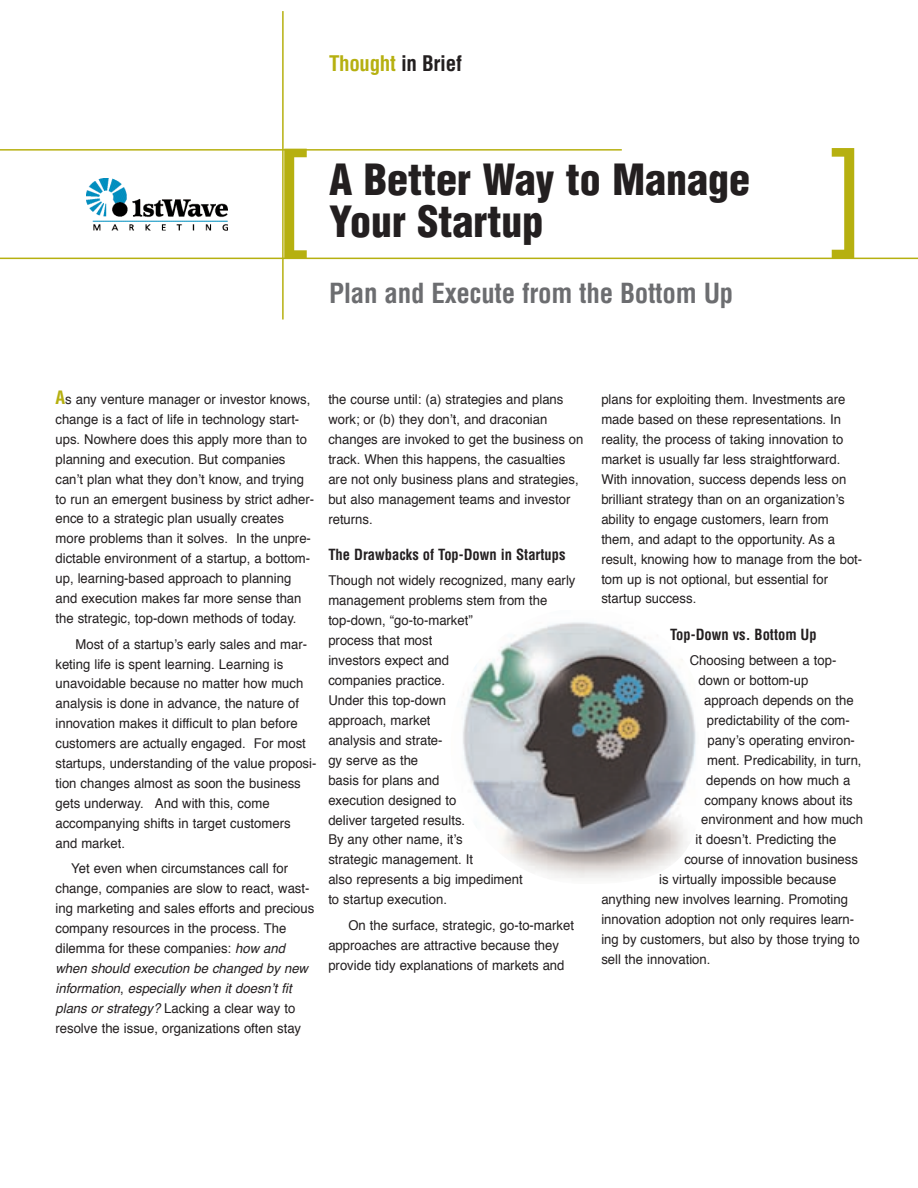
<style>
.page{position:relative;width:918px;height:1188px;background:#fff}
.page>*{position:absolute;margin:0;border:0;box-sizing:border-box;transform-origin:0 0}
.t1{font:120px "Helvetica";color:#b6b010}
.t2{font:900 condensed 42px/42px "Helvetica";color:#231f20}
.t3{font:700 condensed 27px "Helvetica";letter-spacing:-.01em;color:#6c6d70}
.t4{font:700 condensed 21px "Helvetica";letter-spacing:-.015em;color:#b6b010}
.t5{font:700 condensed 15px "Helvetica";color:#231f20}
.t6{font:13.5px/20px "Helvetica";color:#231f20}
.s1{color:#231f20}
.s2{font-weight:700;font-stretch:condensed;font-size:18px;color:#b6b010}
.s3{font-style:italic}
</style>
<div class="page">
<hr style="left:0;top:258px;width:918px;height:1px;background:#b6b010">
<hr style="left:282px;top:11px;width:2px;height:309px;background:#b6b010">
<hr style="left:0;top:149px;width:622px;height:2px;background:#b6b010">
<img style="left:86px;top:178px;width:142px;height:52px">
<img style="left:463px;top:622px;width:233px;height:256px">
<h3 class="t4" style="left:329px;top:52px;width:134px">Thought <span class="s1">in Brief</span></h3>
<h1 class="t1" style="left:277px;top:143px;width:35px">[</h1>
<h1 class="t1" style="left:829px;top:142px;width:35px">]</h1>
<h2 class="t2" style="left:329px;top:160px;width:423px">A Better Way to Manage<br>Your Startup</h2>
<h3 class="t3" style="left:329px;top:277px;width:406px">Plan and Execute from the Bottom Up</h3>
<p class="t6" style="left:55px;top:390px;width:260px"><span class="s2">A</span>s any venture manager or investor knows, change is a fact of life in technology start&shy;ups. Nowhere does this apply more than to planning and execution. But companies can’t plan what they don’t know, and trying to run an emergent business by strict adher&shy;ence to a strategic plan usually creates more problems than it solves. In the unpre&shy;dictable environment of a startup, a bottom&shy;up, learning-based approach to planning and execution makes far more sense than the strategic, top-down methods of today.</p>
<p class="t6" style="left:56px;top:635px;width:262px;text-indent:20px">Most of a startup’s early sales and mar&shy;keting life is spent learning. Learning is unavoidable because no matter how much analysis is done in advance, the nature of innovation makes it difficult to plan before customers are actually engaged. For most startups, understanding of the value proposi&shy;tion changes almost as soon the business gets underway. And with this, come accompanying shifts in target customers<br>and market.</p>
<p class="t6" style="left:56px;top:860px;width:260px;text-indent:16px">Yet even when circumstances call for change, companies are slow to react, wast&shy;ing marketing and sales efforts and precious company resources in the process. The dilemma for these companies: <span class="s3">how and when should execution be changed by new information</span>, <span class="s3">especially when it doesn’t fit plans or strategy?</span> Lacking a clear way to resolve the issue, organizations often stay</p>
<p class="t6" style="left:328px;top:390px;width:257px">the course until: (a) strategies and plans work; or (b) they don’t, and draconian changes are invoked to get the business on track. When this happens, the casualties are not only business plans and strategies, but also management teams and investor returns.</p>
<p class="t5" style="left:328px;top:546px;width:239px">The Drawbacks of Top-Down in Startups</p>
<p class="t6" style="left:328px;top:571px;width:249px">Though not widely recognized, many early management problems stem from the top-down, “go-to-market”<br>process that most<br>investors expect and<br>companies practice.<br>Under this top-down<br>approach, market<br>analysis and strate-<br>gy serve as the<br>basis for plans and<br>execution designed to<br>deliver targeted results.<br>By any other name, it’s<br>strategic management. It<br>also represents a big impediment<br>to startup execution.</p>
<p class="t6" style="left:328px;top:916px;width:247px;text-indent:20px">On the surface, strategic, go-to-market approaches are attractive because they provide tidy explanations of markets and</p>
<p class="t6" style="left:601px;top:390px;width:262px">plans for exploiting them. Investments are made based on these representations. In reality, the process of taking innovation to market is usually far less straightforward.<br>With innovation, success depends less on brilliant strategy than on an organization’s ability to engage customers, learn from them, and adapt to the opportunity. As a result, knowing how to manage from the bot&shy;tom up is not optional, but essential for startup success.</p>
<p class="t5" style="left:670px;top:626px;width:148px">Top-Down vs. Bottom Up</p>
<p class="t6" style="left:690px;top:651px;width:148px">Choosing between a top-</p>
<p class="t6" style="left:699px;top:671px;width:111px">down or bottom-up</p>
<p class="t6" style="left:704px;top:691px;width:151px">approach depends on the</p>
<p class="t6" style="left:707px;top:711px;width:145px">predictability of the com-</p>
<p class="t6" style="left:707px;top:731px;width:149px">pany’s operating environ-</p>
<p class="t6" style="left:707px;top:751px;width:156px">ment. Predicability, in turn,</p>
<p class="t6" style="left:706px;top:771px;width:146px">depends on how much a</p>
<p class="t6" style="left:704px;top:791px;width:150px">company knows about its</p>
<p class="t6" style="left:701px;top:811px;width:163px">environment and how much</p>
<p class="t6" style="left:696px;top:831px;width:142px">it doesn’t. Predicting the</p>
<p class="t6" style="left:684px;top:851px;width:175px">course of innovation business</p>
<p class="t6" style="left:659px;top:871px;width:179px">is virtually impossible because</p>
<p class="t6" style="left:601px;top:891px;width:248px">anything new involves learning. Promoting</p>
<p class="t6" style="left:601px;top:911px;width:254px">innovation adoption not only requires learn-</p>
<p class="t6" style="left:601px;top:931px;width:260px">ing by customers, but also by those trying to</p>
<p class="t6" style="left:601px;top:951px;width:111px">sell the innovation.</p>
</div>
